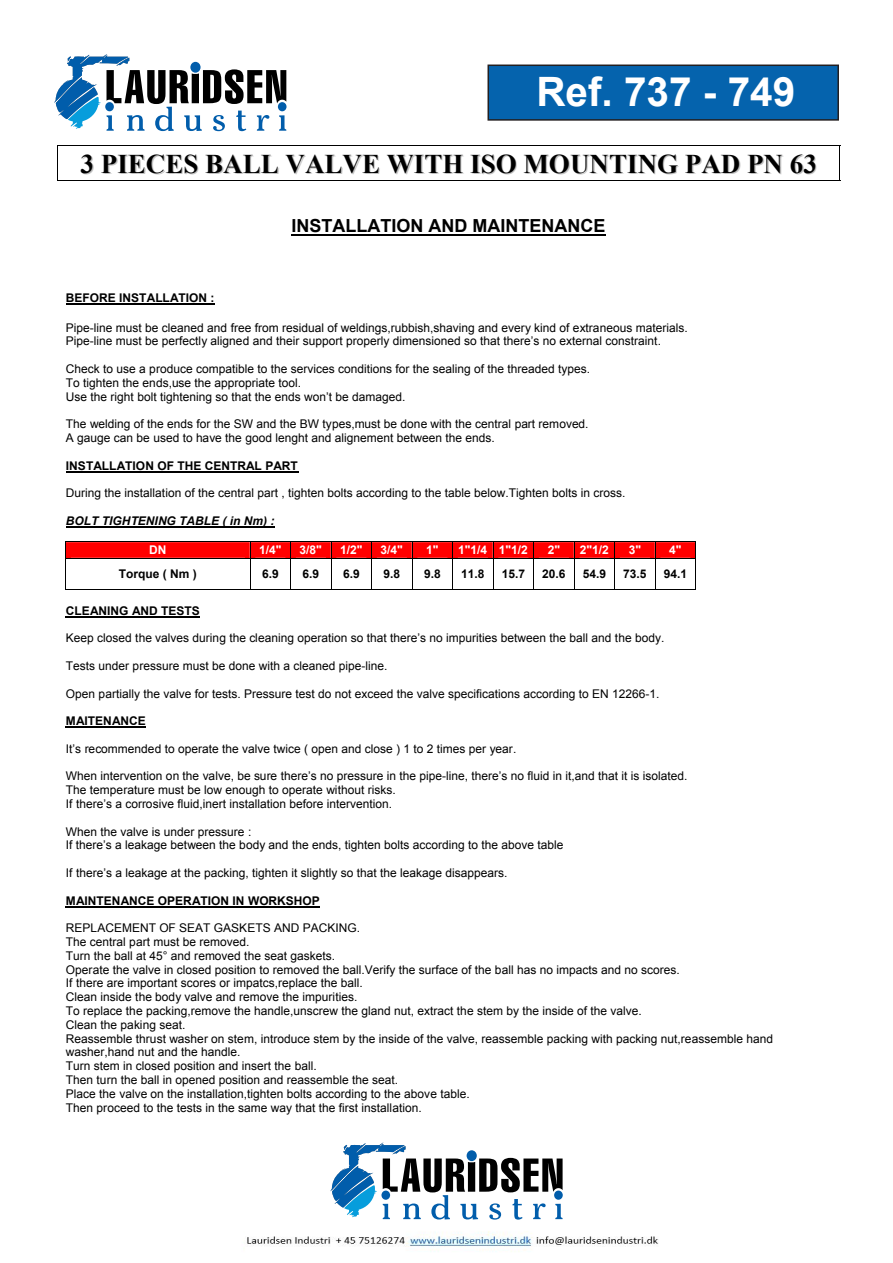
<style>
.page{position:relative;width:893px;height:1263px;background:#fff}
.page>*{position:absolute;margin:0;border:0;box-sizing:border-box;transform-origin:0 0}
.t1{font:700 40.5px "Arial";color:#fff}
.t2{font:700 27px "Times New Roman";color:#000}
.t3{font:700 18px "Arial";color:#000}
.t4{font:12px/13.8px "Arial";color:#000}
.t5{font:700 12px "Arial";color:#000}
.t6{font:700 12px "Arial";color:#fff}
.t7{font:italic 700 12px "Arial";color:#000}
.s1{color:#c0c0c0}
</style>
<div class="page">
<div style="left:488px;top:65px;width:350px;height:55px;background:#0563ad"></div>
<div style="left:487px;top:65px;width:352px;height:56px;border:2px solid #231f20"></div>
<svg style="left:330px;top:1142px;width:233px;height:77px"></svg>
<svg style="left:54px;top:54px;width:232px;height:77px"></svg>
<hr style="left:57px;top:145px;width:783px;height:1px;background:#000">
<hr style="left:57px;top:180px;width:783px;height:1px;background:#000">
<hr style="left:57px;top:146px;width:1px;height:34px;background:#000">
<hr style="left:839px;top:146px;width:1px;height:34px;background:#000">
<hr style="left:292px;top:234px;width:314px;height:2px;background:#000">
<hr style="left:66px;top:304px;width:149px;height:1px;background:#000">
<hr style="left:66px;top:471px;width:232px;height:1px;background:#000">
<hr style="left:66px;top:526px;width:209px;height:1px;background:#000">
<svg style="left:65px;top:541px;width:631px;height:17px;background:#eb0505"></svg>
<hr style="left:65px;top:558px;width:631px;height:1px;background:#000">
<hr style="left:65px;top:559px;width:1px;height:31px;background:#000">
<hr style="left:65px;top:589px;width:185px;height:1px;background:#000">
<hr style="left:250px;top:559px;width:1px;height:31px;background:#000">
<hr style="left:250px;top:589px;width:40px;height:1px;background:#000">
<hr style="left:290px;top:559px;width:1px;height:31px;background:#000">
<hr style="left:291px;top:589px;width:40px;height:1px;background:#000">
<hr style="left:331px;top:559px;width:1px;height:31px;background:#000">
<hr style="left:331px;top:589px;width:40px;height:1px;background:#000">
<hr style="left:371px;top:559px;width:1px;height:31px;background:#000">
<hr style="left:372px;top:589px;width:40px;height:1px;background:#000">
<hr style="left:412px;top:559px;width:1px;height:31px;background:#000">
<hr style="left:412px;top:589px;width:40px;height:1px;background:#000">
<hr style="left:452px;top:559px;width:1px;height:31px;background:#000">
<hr style="left:453px;top:589px;width:40px;height:1px;background:#000">
<hr style="left:493px;top:559px;width:1px;height:31px;background:#000">
<hr style="left:493px;top:589px;width:40px;height:1px;background:#000">
<hr style="left:533px;top:559px;width:1px;height:31px;background:#000">
<hr style="left:534px;top:589px;width:40px;height:1px;background:#000">
<hr style="left:574px;top:559px;width:1px;height:31px;background:#000">
<hr style="left:574px;top:589px;width:40px;height:1px;background:#000">
<hr style="left:614px;top:559px;width:1px;height:31px;background:#000">
<hr style="left:615px;top:589px;width:40px;height:1px;background:#000">
<hr style="left:655px;top:559px;width:1px;height:31px;background:#000">
<hr style="left:655px;top:589px;width:40px;height:1px;background:#000">
<hr style="left:695px;top:559px;width:1px;height:31px;background:#000">
<hr style="left:66px;top:616px;width:134px;height:1px;background:#000">
<hr style="left:66px;top:726px;width:80px;height:2px;background:#000">
<hr style="left:66px;top:906px;width:254px;height:1px;background:#000">
<img style="left:247px;top:1231px;width:411px;height:21px">
<h1 class="t1" style="left:536px;top:63px;width:260px">Ref. 737 - 749</h1>
<p class="t2" style="left:81px;top:144px;width:738px">3 PIECES BALL VALVE <span class="s1">W</span>ITH ISO <span class="s1">M</span>OUNTING PAD PN 63</p>
<p class="t3" style="left:292px;top:213px;width:315px">INSTALLATION AND MAINTENANCE</p>
<p class="t5" style="left:66px;top:290px;width:150px">BEFORE INSTALLATION :</p>
<p class="t4" style="left:66px;top:320px;width:623px">Pipe-line must be cleaned and free from residual of weldings,rubbish,shaving and every kind of extraneous materials.<br>Pipe-line must be perfectly aligned and their support properly dimensioned so that there’s no external constraint.</p>
<p class="t4" style="left:66px;top:362px;width:526px">Check to use a produce compatible to the services conditions for the sealing of the threaded types.<br>To tighten the ends,use the appropriate tool.<br>Use the right bolt tightening so that the ends won’t be damaged.</p>
<p class="t4" style="left:66px;top:417px;width:524px">The welding of the ends for the SW and the BW types,must be done with the central part removed.<br>A gauge can be used to have the good lenght and alignement between the ends.</p>
<p class="t5" style="left:66px;top:457px;width:233px">INSTALLATION OF THE CENTRAL PART</p>
<p class="t4" style="left:66px;top:486px;width:561px">During the installation of the central part , tighten bolts according to the table below.Tighten bolts in cross.</p>
<p class="t7" style="left:66px;top:513px;width:210px">BOLT TIGHTENING TABLE ( in Nm) :</p>
<p class="t6" style="left:149px;top:542px;width:19px">DN</p>
<p class="t6" style="left:259px;top:542px;width:24px">1/4"</p>
<p class="t6" style="left:300px;top:542px;width:24px">3/8"</p>
<p class="t6" style="left:340px;top:542px;width:24px">1/2"</p>
<p class="t6" style="left:381px;top:542px;width:24px">3/4"</p>
<p class="t6" style="left:426px;top:542px;width:14px">1"</p>
<p class="t6" style="left:458px;top:542px;width:71px">1"1/4 1"1/2</p>
<p class="t6" style="left:548px;top:542px;width:14px">2"</p>
<p class="t6" style="left:580px;top:542px;width:30px">2"1/2</p>
<p class="t6" style="left:629px;top:542px;width:14px">3"</p>
<p class="t6" style="left:669px;top:542px;width:14px">4"</p>
<p class="t5" style="left:119px;top:566px;width:80px">Torque ( Nm )</p>
<p class="t5" style="left:262px;top:566px;width:18px">6.9</p>
<p class="t5" style="left:303px;top:566px;width:18px">6.9</p>
<p class="t5" style="left:343px;top:566px;width:18px">6.9</p>
<p class="t5" style="left:384px;top:566px;width:18px">9.8</p>
<p class="t5" style="left:424px;top:566px;width:18px">9.8</p>
<p class="t5" style="left:461px;top:566px;width:25px">11.8</p>
<p class="t5" style="left:502px;top:566px;width:25px">15.7</p>
<p class="t5" style="left:542px;top:566px;width:25px">20.6</p>
<p class="t5" style="left:583px;top:566px;width:25px">54.9</p>
<p class="t5" style="left:623px;top:566px;width:25px">73.5</p>
<p class="t5" style="left:664px;top:566px;width:25px">94.1</p>
<p class="t5" style="left:66px;top:602px;width:135px">CLEANING AND TESTS</p>
<p class="t4" style="left:66px;top:631px;width:600px">Keep closed the valves during the cleaning operation so that there’s no impurities between the ball and the body.</p>
<p class="t4" style="left:66px;top:659px;width:323px">Tests under pressure must be done with a cleaned pipe-line.</p>
<p class="t4" style="left:66px;top:686px;width:595px">Open partially the valve for tests. Pressure test do not exceed the valve specifications according to EN 12266-1.</p>
<p class="t5" style="left:66px;top:712px;width:81px">MAITENANCE</p>
<p class="t4" style="left:66px;top:741px;width:452px">It’s recommended to operate the valve twice ( open and close ) 1 to 2 times per year.</p>
<p class="t4" style="left:66px;top:769px;width:623px">When intervention on the valve, be sure there’s no pressure in the pipe-line, there’s no fluid in it,and that it is isolated.<br>The temperature must be low enough to operate without risks.<br>If there’s a corrosive fluid,inert installation before intervention.</p>
<p class="t4" style="left:66px;top:824px;width:499px">When the valve is under pressure :<br>If there’s a leakage between the body and the ends, tighten bolts according to the above table</p>
<p class="t4" style="left:66px;top:866px;width:443px">If there’s a leakage at the packing, tighten it slightly so that the leakage disappears.</p>
<p class="t5" style="left:66px;top:892px;width:255px">MAINTENANCE OPERATION IN WORKSHOP</p>
<p class="t4" style="left:66px;top:921px;width:709px">REPLACEMENT OF SEAT GASKETS AND PACKING.<br>The central part must be removed.<br>Turn the ball at 45° and removed the seat gaskets.<br>Operate the valve in closed position to removed the ball.Verify the surface of the ball has no impacts and no scores.<br>If there are important scores or impatcs,replace the ball.<br>Clean inside the body valve and remove the impurities.<br>To replace the packing,remove the handle,unscrew the gland nut, extract the stem by the inside of the valve.<br>Clean the paking seat.<br>Reassemble thrust washer on stem, introduce stem by the inside of the valve, reassemble packing with packing nut,reassemble hand washer,hand nut and the handle.<br>Turn stem in closed position and insert the ball.<br>Then turn the ball in opened position and reassemble the seat.<br>Place the valve on the installation,tighten bolts according to the above table.<br>Then proceed to the tests in the same way that the first installation.</p>
</div>
